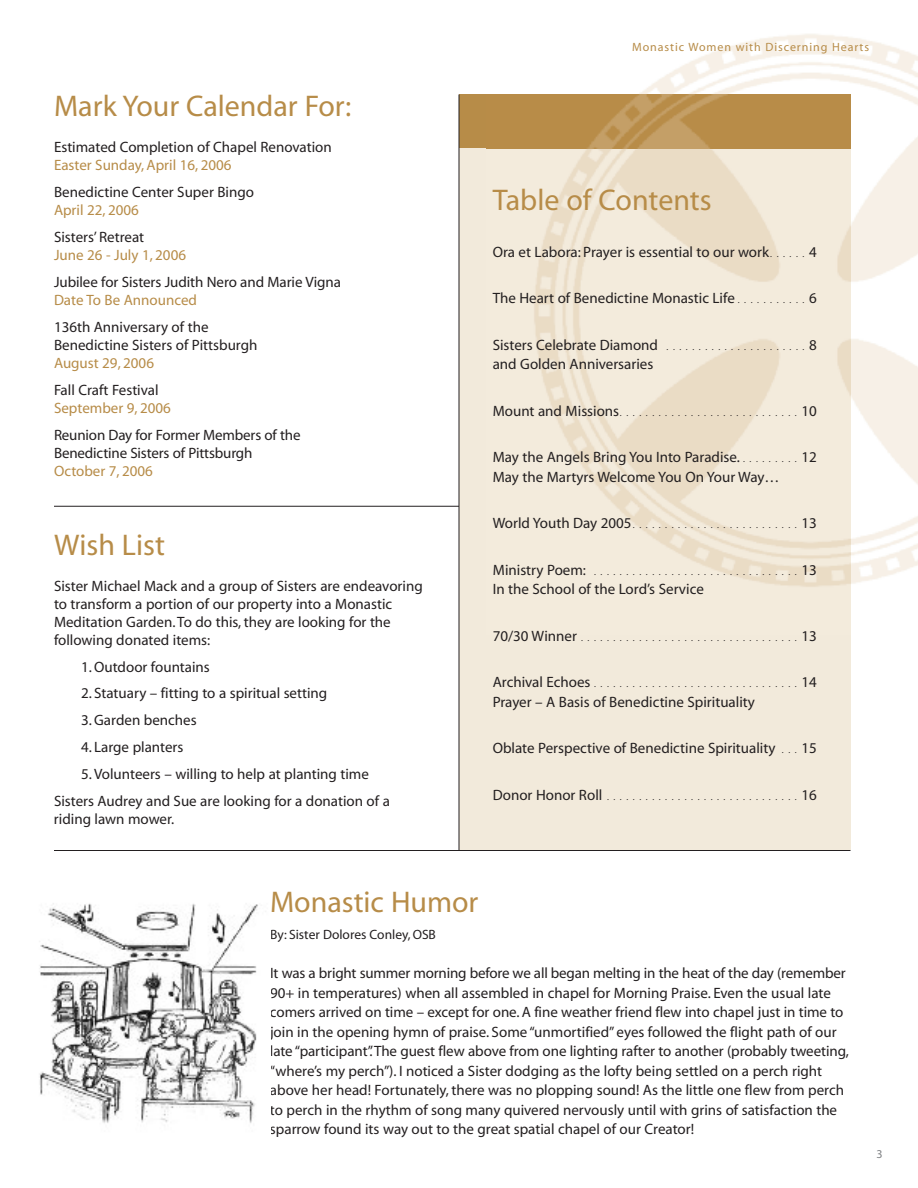
<style>
.page{position:relative;width:918px;height:1188px;background:#fff}
.page>*{position:absolute;margin:0;border:0;box-sizing:border-box;transform-origin:0 0}
.t1{font:30px "Myriad";color:#b78c48}
.t2{font:15px/19.5px "Myriad";color:#231f20}
.t3{font:15px "Myriad";color:#b78c48}
.t4{font:13.5px "Myriad";color:#231f20}
.t5{font:12px "Myriad";letter-spacing:.075em;color:#b78c48}
.t6{font:12px "Myriad";color:#808285}
.t7{font:9px "Myriad";color:#231f20}
.s1{font-size:9px}
.s2{font-size:15px}
</style>
<div class="page">
<img style="left:639px;top:34px;width:279px;height:600px">
<div style="left:459px;top:148px;width:391px;height:702px;background:#f2eadb"></div>
<img style="left:486px;top:148px;width:364px;height:439px">
<hr style="left:0;top:0;width:1px;height:1188px;background:#b78c48">
<div style="left:459px;top:94px;width:391px;height:54px;background:#b78c48"></div>
<hr style="left:459px;top:94px;width:1px;height:756px;background:#231f20">
<hr style="left:54px;top:850px;width:796px;height:1px;background:#231f20">
<hr style="left:54px;top:506px;width:405px;height:1px;background:#231f20">
<img style="left:39px;top:903px;width:219px;height:220px">
<h1 class="t1" style="left:54px;top:94px;width:299px">Mark Your Calendar For:</h1>
<p class="t2" style="left:54px;top:138px;width:279px">Estimated Completion of Chapel Renovation</p>
<p class="t3" style="left:54px;top:159px;width:179px">Easter Sunday, April 16, 2006</p>
<p class="t2" style="left:54px;top:183px;width:202px">Benedictine Center Super Bingo</p>
<p class="t3" style="left:54px;top:204px;width:86px">April 22, 2006</p>
<p class="t2" style="left:54px;top:228px;width:92px">Sisters’ Retreat</p>
<p class="t3" style="left:54px;top:249px;width:134px">June 26 - July 1, 2006</p>
<p class="t2" style="left:54px;top:273px;width:289px">Jubilee for Sisters Judith Nero and Marie Vigna</p>
<p class="t3" style="left:54px;top:294px;width:145px">Date To Be Announced</p>
<p class="t2" style="left:54px;top:319px;width:205px;line-height:18px">136th Anniversary of the<br>Benedictine Sisters of Pittsburgh</p>
<p class="t3" style="left:54px;top:357px;width:102px">August 29, 2006</p>
<p class="t2" style="left:54px;top:381px;width:106px">Fall Craft Festival</p>
<p class="t3" style="left:54px;top:402px;width:118px">September 9, 2006</p>
<p class="t2" style="left:54px;top:427px;width:248px;line-height:18px">Reunion Day for Former Members of the<br>Benedictine Sisters of Pittsburgh</p>
<p class="t3" style="left:54px;top:465px;width:100px">October 7, 2006</p>
<h1 class="t1" style="left:54px;top:533px;width:112px">Wish List</h1>
<p class="t2" style="left:54px;top:578px;width:370px;line-height:18px">Sister Michael Mack and a group of Sisters are endeavoring to transform a portion of our property into a Monastic Meditation Garden.To do this, they are looking for the following donated items:</p>
<p class="t2" style="left:81px;top:658px;width:130px">1. Outdoor fountains</p>
<p class="t2" style="left:81px;top:685px;width:248px">2. Statuary – fitting to a spiritual setting</p>
<p class="t2" style="left:81px;top:712px;width:117px">3. Garden benches</p>
<p class="t2" style="left:81px;top:739px;width:104px">4. Large planters</p>
<p class="t2" style="left:54px;top:762px;width:337px;line-height:27px;text-align:center">5. Volunteers – willing to help at planting time<br>Sisters Audrey and Sue are looking for a donation of a</p>
<p class="t2" style="left:54px;top:811px;width:122px">riding lawn mower.</p>
<p class="t5" style="left:632px;top:42px;width:239px">Monastic Women with Discerning Hearts</p>
<h1 class="t1" style="left:493px;top:189px;width:220px">Table of Contents</h1>
<p class="t2" style="left:493px;top:243px;width:326px">Ora et Labora: Prayer is essential to our work<span class="s1">. . . . . .</span> 4</p>
<p class="t2" style="left:493px;top:290px;width:326px">The Heart of Benedictine Monastic Life <span class="s1">. . . . . . . . . . .</span> 6</p>
<p class="t2" style="left:493px;top:336px;width:326px">SistersCelebrateDiamond <span class="s1">......................</span>8 and Golden Anniversaries</p>
<p class="t7" style="left:493px;top:409px;width:326px"><span class="s2">MountandMissions</span>............................<span class="s2">10</span></p>
<p class="t2" style="left:493px;top:449px;width:326px">May the Angels Bring You Into Paradise. <span class="s1">. . . . . . . . .</span> 12<br>May the Martyrs Welcome You On Your Way…</p>
<p class="t7" style="left:493px;top:522px;width:326px"><span class="s2">WorldYouthDay2005</span>..........................<span class="s2">13</span></p>
<p class="t7" style="left:493px;top:568px;width:326px"><span class="s2">MinistryPoem:</span> ................................<span class="s2">13</span></p>
<p class="t2" style="left:493px;top:581px;width:213px">In the School of the Lord’s Service</p>
<p class="t7" style="left:493px;top:634px;width:326px"><span class="s2">70/30Winner</span>..................................<span class="s2">13</span></p>
<p class="t7" style="left:493px;top:681px;width:326px"><span class="s2">ArchivalEchoes</span>................................<span class="s2">14</span></p>
<p class="t2" style="left:493px;top:693px;width:264px">Prayer – A Basis of Benedictine Spirituality</p>
<p class="t2" style="left:493px;top:740px;width:326px">Oblate Perspective of Benedictine Spirituality <span class="s1">. . .</span> 15</p>
<p class="t7" style="left:493px;top:793px;width:326px"><span class="s2">DonorHonorRoll</span>..............................<span class="s2">16</span></p>
<h1 class="t1" style="left:270px;top:891px;width:210px">Monastic Humor</h1>
<p class="t4" style="left:270px;top:930px;width:167px">By: Sister Dolores Conley, OSB</p>
<p class="t2" style="left:270px;top:965px;width:580px">It was a bright summer morning before we all began melting in the heat of the day (remember 90+ in temperatures) when all assembled in chapel for Morning Praise. Even the usual late comers arrived on time – except for one.A fine weather friend flew into chapel just in time to join in the opening hymn of praise. Some “unmortified” eyes followed the flight path of our late“participant”.The guest flew above from one lighting rafter to another (probably tweeting, “where’s my perch”). I noticed a Sister dodging as the lofty being settled on a perch right above her head! Fortunately, there was no plopping sound! As the little one flew from perch to perch in the rhythm of song many quivered nervously until with grins of satisfaction the sparrow found its way out to the great spatial chapel of our Creator!</p>
<p class="t6" style="left:877px;top:1149px;width:8px">3</p>
</div>
